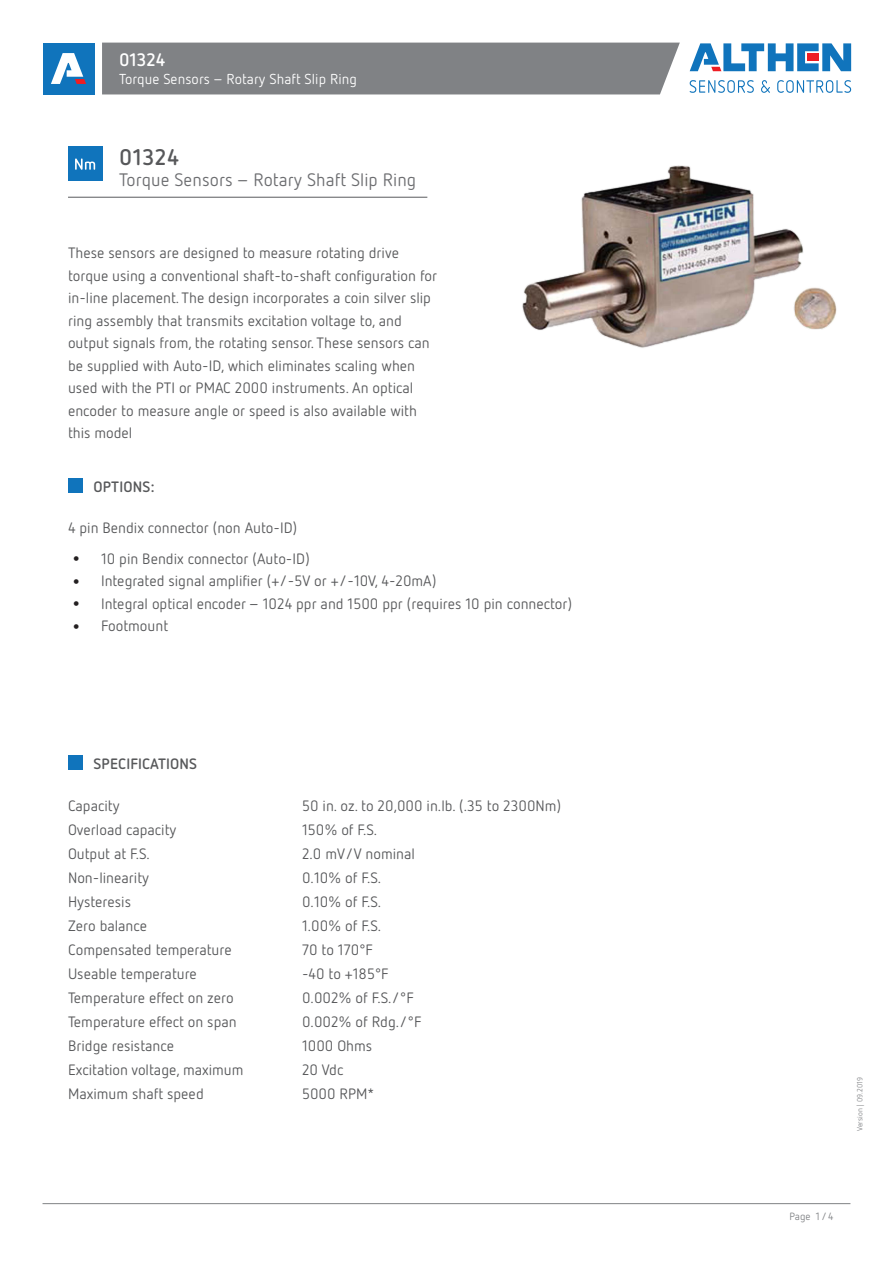
<style>
.page{position:relative;width:893px;height:1263px;background:#fff}
.page>*{position:absolute;margin:0;border:0;box-sizing:border-box;transform-origin:0 0}
.t1{font:700 22.5px "Netto OT";letter-spacing:.025em;color:#57585a}
._1Head_12pf_Bold{font:18px "Netto OT";letter-spacing:.005em;color:#6c6d70}
._1Head_12pf_Bold-2{font:700 18px "Netto OT";color:#fff}
.FT_10pt_regular{font:15px/22.5px "Netto OT";color:#57585a}
.Fliesstext_Head_10p{font:700 15px "Netto OT";letter-spacing:.01em;color:#57585a}
._1Head_12pf_Bold-3{font:14.4px "Netto OT";letter-spacing:.005em;color:#fff}
.t2{font:10.5px "Netto OT";color:#808285}
.t3{font:7.5px "Netto OT";color:#808285}
.s1{font-size:27px;color:#231f20}
</style>
<div class="page">
<div style="left:102px;top:43px;width:578px;height:51px;background:#808285"></div>
<hr style="left:43px;top:1203px;width:807px;height:1px;background:#808285">
<div style="left:43px;top:43px;width:51px;height:51px;background:#1074bc"></div>
<svg style="left:51px;top:53px;width:35px;height:31px"></svg>
<svg style="left:690px;top:80px;width:64px;height:13px"></svg>
<svg style="left:761px;top:80px;width:9px;height:13px"></svg>
<svg style="left:777px;top:80px;width:74px;height:13px"></svg>
<svg style="left:690px;top:43px;width:161px;height:28px"></svg>
<hr style="left:68px;top:197px;width:359px;height:1px;background:#6c6d70">
<div style="left:68px;top:147px;width:34px;height:34px;background:#1074bc"></div>
<svg style="left:75px;top:158px;width:20px;height:12px"></svg>
<div style="left:68px;top:477px;width:15px;height:15px;background:#1074bc"></div>
<div style="left:68px;top:755px;width:15px;height:15px;background:#1074bc"></div>
<img style="left:522px;top:165px;width:315px;height:183px">
<p class="_1Head_12pf_Bold-2" style="left:119px;top:49px;width:48px">01324</p>
<p class="_1Head_12pf_Bold-3" style="left:119px;top:70px;width:239px">Torque Sensors – Rotary Shaft Slip Ring</p>
<p class="t1" style="left:119px;top:143px;width:62px">01324</p>
<p class="_1Head_12pf_Bold" style="left:119px;top:168px;width:299px">Torque Sensors – Rotary Shaft Slip Ring</p>
<p class="FT_10pt_regular" style="left:68px;top:241px;width:371px">These sensors are designed to measure rotating drive torque using a conventional shaft-to-shaft configuration for in-line placement. The design incorporates a coin silver slip ring assembly that transmits excitation voltage to, and output signals from, the rotating sensor. These sensors can be supplied with Auto-ID, which eliminates scaling when used with the PTI or PMAC 2000 instruments. An optical encoder to measure angle or speed is also available with this model</p>
<p class="Fliesstext_Head_10p" style="left:94px;top:477px;width:62px">OPTIONS:</p>
<p class="FT_10pt_regular" style="left:68px;top:516px;width:231px">4 pin Bendix connector (non Auto-ID)</p>
<p class="FT_10pt_regular" style="left:69px;top:547px;width:242px"><span class="s1">•</span> 10 pin Bendix connector (Auto-ID)</p>
<p class="FT_10pt_regular" style="left:69px;top:569px;width:369px"><span class="s1">•</span> Integrated signal amplifier (+/-5V or +/-10V, 4-20mA)</p>
<p class="FT_10pt_regular" style="left:69px;top:592px;width:505px"><span class="s1">•</span> Integral optical encoder – 1024 ppr and 1500 ppr (requires 10 pin connector)</p>
<p class="FT_10pt_regular" style="left:69px;top:614px;width:101px"><span class="s1">•</span> Footmount</p>
<p class="Fliesstext_Head_10p" style="left:94px;top:755px;width:105px">SPECIFICATIONS</p>
<p class="FT_10pt_regular" style="left:68px;top:794px;width:53px">Capacity</p>
<p class="FT_10pt_regular" style="left:302px;top:794px;width:261px">50 in. oz. to 20,000 in.lb. (.35 to 2300Nm)</p>
<p class="FT_10pt_regular" style="left:68px;top:818px;width:110px">Overload capacity</p>
<p class="FT_10pt_regular" style="left:302px;top:818px;width:77px">150% of F.S.</p>
<p class="FT_10pt_regular" style="left:68px;top:842px;width:83px">Output at F.S.</p>
<p class="FT_10pt_regular" style="left:302px;top:842px;width:114px">2.0 mV/V nominal</p>
<p class="FT_10pt_regular" style="left:68px;top:866px;width:83px">Non-linearity</p>
<p class="FT_10pt_regular" style="left:302px;top:866px;width:81px">0.10% of F.S.</p>
<p class="FT_10pt_regular" style="left:68px;top:890px;width:65px">Hysteresis</p>
<p class="FT_10pt_regular" style="left:302px;top:890px;width:81px">0.10% of F.S.</p>
<p class="FT_10pt_regular" style="left:68px;top:914px;width:81px">Zero balance</p>
<p class="FT_10pt_regular" style="left:302px;top:914px;width:81px">1.00% of F.S.</p>
<p class="FT_10pt_regular" style="left:68px;top:938px;width:165px">Compensated temperature</p>
<p class="FT_10pt_regular" style="left:302px;top:938px;width:72px">70 to 170°F</p>
<p class="FT_10pt_regular" style="left:68px;top:962px;width:130px">Useable temperature</p>
<p class="FT_10pt_regular" style="left:302px;top:962px;width:88px">-40 to +185°F</p>
<p class="FT_10pt_regular" style="left:68px;top:986px;width:167px">Temperature effect on zero</p>
<p class="FT_10pt_regular" style="left:302px;top:986px;width:113px">0.002% of F.S./°F</p>
<p class="FT_10pt_regular" style="left:68px;top:1010px;width:170px">Temperature effect on span</p>
<p class="FT_10pt_regular" style="left:302px;top:1010px;width:121px">0.002% of Rdg./°F</p>
<p class="FT_10pt_regular" style="left:68px;top:1034px;width:108px">Bridge resistance</p>
<p class="FT_10pt_regular" style="left:302px;top:1034px;width:72px">1000 Ohms</p>
<p class="FT_10pt_regular" style="left:68px;top:1058px;width:177px">Excitation voltage, maximum</p>
<p class="FT_10pt_regular" style="left:302px;top:1058px;width:43px">20 Vdc</p>
<p class="FT_10pt_regular" style="left:68px;top:1082px;width:137px">Maximum shaft speed</p>
<p class="FT_10pt_regular" style="left:302px;top:1082px;width:74px">5000 RPM*</p>
<p class="t3" style="left:855px;top:1131px;width:55px;rotate:-90deg">Version | 09.2019</p>
<p class="t2" style="left:789px;top:1210px;width:45px">Page 1 / 4</p>
</div>
